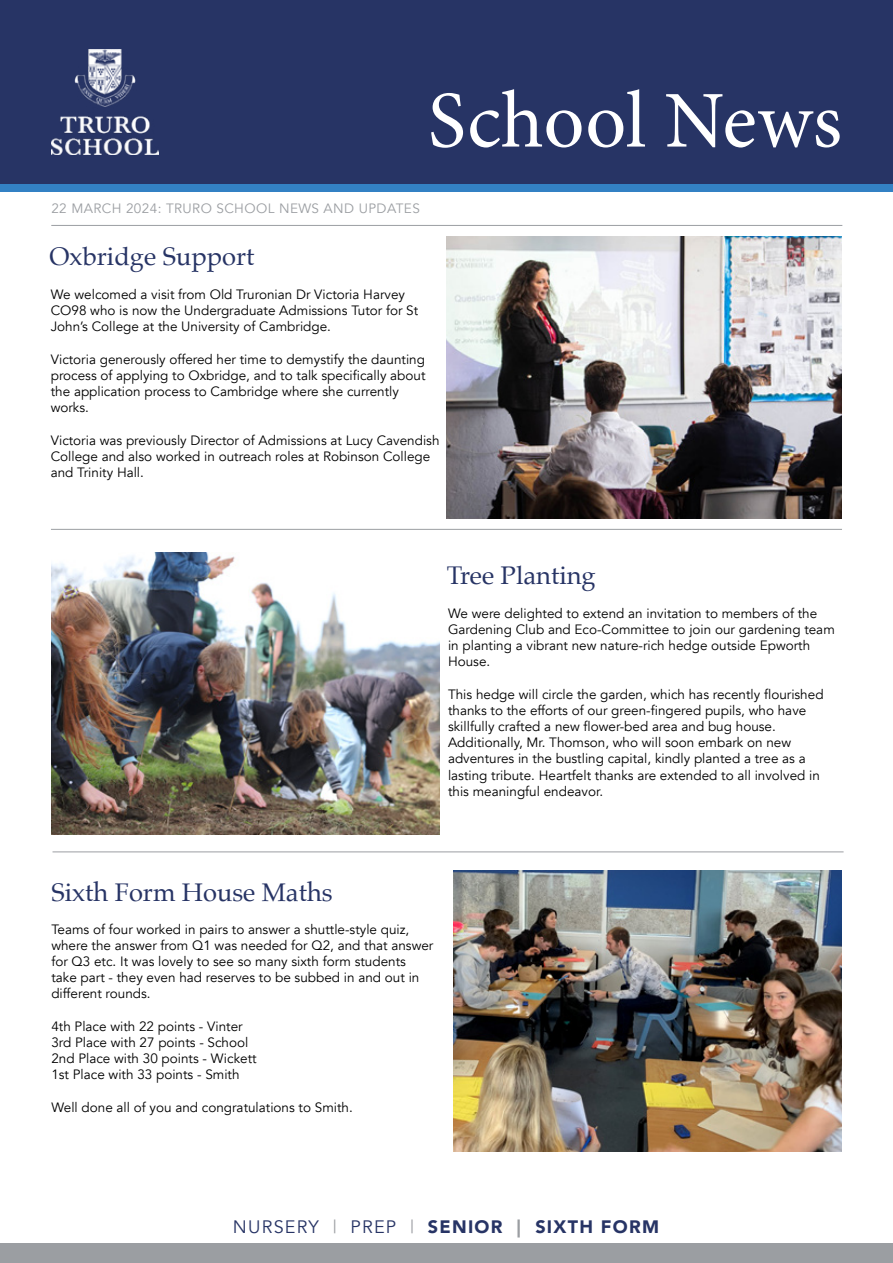
<style>
.page{position:relative;width:893px;height:1263px;background:#fff}
.page>*{position:absolute;margin:0;border:0;box-sizing:border-box;transform-origin:0 0}
.t1{font:80.55px "Minion Pro";color:#fff}
.t2{font:25.5px "Palatino";color:#273465}
.t3{font:900 18px "Avenir";letter-spacing:.07em;color:#273465}
.t4{font:13.5px/16.2px "Avenir";color:#000}
.t5{font:13.5px "Avenir";letter-spacing:.03em;color:#9b9ea2}
.s1{font-weight:400}
.s2{font-weight:400;color:#9b9ea2}
.s3{color:#9b9ea2}
</style>
<div class="page">
<div style="left:0;top:0;width:893px;height:188px;background:#273465"></div>
<img style="left:51px;top:50px;width:107px;height:104px">
<div style="left:0;top:184px;width:893px;height:8px;background:#3381c4"></div>
<hr style="left:51px;top:225px;width:791px;height:1px;background:#9b9ea2">
<hr style="left:51px;top:529px;width:791px;height:1px;background:#9b9ea2">
<img style="left:446px;top:237px;width:396px;height:281px">
<div style="left:0;top:1243px;width:893px;height:20px;background:#9b9ea2"></div>
<img style="left:51px;top:553px;width:389px;height:281px">
<hr style="left:53px;top:851px;width:791px;height:1px;background:#9b9ea2">
<img style="left:453px;top:871px;width:388px;height:281px">
<h1 class="t1" style="left:428px;top:67px;width:416px">School News</h1>
<p class="t5" style="left:51px;top:200px;width:370px">22 MARCH 2024: TRURO SCHOOL NEWS AND UPDATES</p>
<h2 class="t2" style="left:50px;top:235px;width:206px">Oxbridge Support</h2>
<p class="t4" style="left:51px;top:286px;width:369px">We welcomed a visit from Old Truronian Dr Victoria Harvey<br>CO98 who is now the Undergraduate Admissions Tutor for St<br>John’s College at the University of Cambridge.</p>
<p class="t4" style="left:51px;top:351px;width:376px">Victoria generously offered her time to demystify the daunting process of applying to Oxbridge, and to talk specifically about the application process to Cambridge where she currently works.</p>
<p class="t4" style="left:51px;top:432px;width:390px">Victoria was previously Director of Admissions at Lucy Cavendish<br>College and also worked in outreach roles at Robinson College and Trinity Hall.</p>
<h2 class="t2" style="left:447px;top:554px;width:150px">Tree Planting</h2>
<p class="t4" style="left:448px;top:605px;width:388px">We were delighted to extend an invitation to members of the Gardening Club and Eco-Committee to join our gardening team in planting a vibrant new nature-rich hedge outside Epworth House.</p>
<p class="t4" style="left:448px;top:686px;width:377px">This hedge will circle the garden, which has recently flourished thanks to the efforts of our green-fingered pupils, who have skillfully crafted a new flower-bed area and bug house.<br>Additionally, Mr. Thomson, who will soon embark on new adventures in the bustling capital, kindly planted a tree as a lasting tribute. Heartfelt thanks are extended to all involved in this meaningful endeavor.</p>
<h2 class="t2" style="left:51px;top:871px;width:283px">Sixth Form House Maths</h2>
<p class="t4" style="left:51px;top:921px;width:384px">Teams of four worked in pairs to answer a shuttle-style quiz, where the answer from Q1 was needed for Q2, and that answer for Q3 etc. It was lovely to see so many sixth form students take part - they even had reserves to be subbed in and out in different rounds.</p>
<p class="t4" style="left:51px;top:1018px;width:207px">4th Place with 22 points - Vinter<br>3rd Place with 27 points - School<br>2nd Place with 30 points - Wickett<br>1st Place with 33 points - Smith</p>
<p class="t4" style="left:51px;top:1099px;width:303px">Well done all of you and congratulations to Smith.</p>
<h3 class="t3" style="left:233px;top:1211px;width:428px"><span class="s1">NURSERY</span> <span class="s2">|</span> <span class="s1">PREP</span> <span class="s2">|</span> SENIOR <span class="s3">|</span> SIXTH FORM</h3>
</div>
